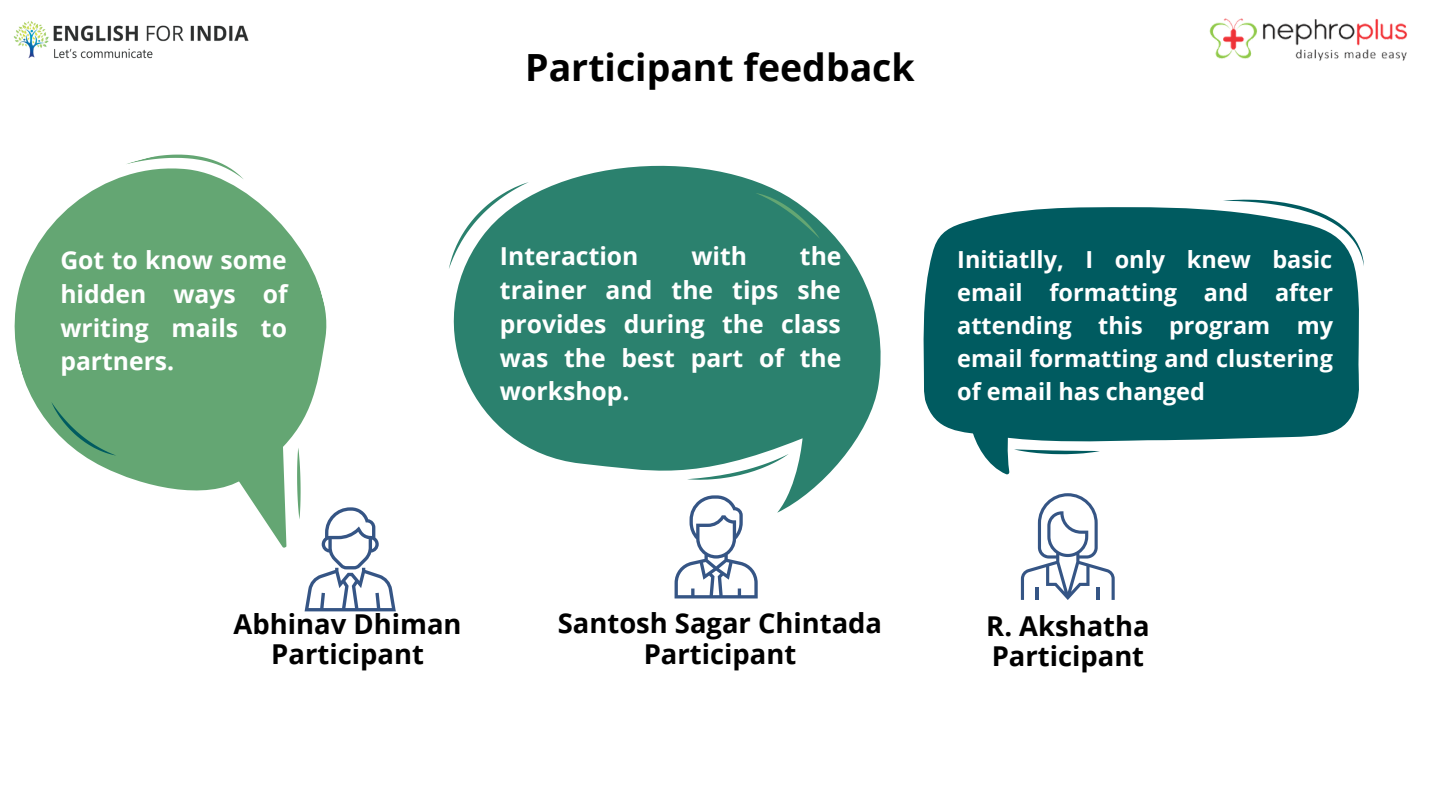
<style>
.page{position:relative;width:1440px;height:810px;background:#fff}
.page>*{position:absolute;margin:0;border:0;box-sizing:border-box;transform-origin:0 0}
.t1{font:700 37.5px "Open Sans";color:#000}
.t2{font:700 27.38px "Open Sans";color:#000}
.t3{font:700 24.75px/33.8px "Open Sans";color:#fff;text-align:justify}
.t4{font:700 23.5px/32.8px "Open Sans";color:#fff;text-align:justify}
</style>
<div class="page">
<svg style="left:14px;top:175px;width:313px;height:316px;fill:#64a673"></svg>
<svg style="left:126px;top:154px;width:118px;height:54px"></svg>
<svg style="left:51px;top:389px;width:65px;height:79px"></svg>
<svg style="left:675px;top:513px;width:83px;height:85px"></svg>
<svg style="left:453px;top:166px;width:428px;height:347px;fill:#2b816e"></svg>
<svg style="left:687px;top:454px;width:102px;height:26px"></svg>
<svg style="left:449px;top:182px;width:80px;height:87px"></svg>
<svg style="left:755px;top:193px;width:65px;height:46px"></svg>
<svg style="left:1021px;top:493px;width:94px;height:107px"></svg>
<svg style="left:204px;top:408px;width:192px;height:203px"></svg>
<div style="left:924px;top:207px;width:435px;height:235px;background:#005b60"></div>
<svg style="left:970px;top:413px;width:130px;height:61px"></svg>
<svg style="left:1223px;top:200px;width:141px;height:66px"></svg>
<img style="left:13px;top:21px;width:236px;height:38px">
<img style="left:1209px;top:18px;width:199px;height:43px">
<p class="t1" style="left:525px;top:41px;width:391px">Participant feedback</p>
<p class="t3" style="left:500px;top:239px;width:343px;text-indent:300px">the trainer and the tips she provides during the class was the best part of the workshop.</p>
<p class="t3" style="left:500px;top:239px;width:140px">Interaction</p>
<p class="t3" style="left:691px;top:239px;width:57px">with</p>
<p class="t3" style="left:60px;top:243px;width:229px">Got to know some hidden ways of writing mails to partners.</p>
<p class="t4" style="left:957px;top:243px;width:377px">Initiatlly, I only knew basic email formatting and after attending this program my email formatting and clustering of email has changed</p>
<p class="t2" style="left:234px;top:605px;width:230px">Abhinav Dhiman</p>
<p class="t2" style="left:271px;top:635px;width:154px">Participant</p>
<p class="t2" style="left:558px;top:604px;width:326px">Santosh Sagar Chintada</p>
<p class="t2" style="left:644px;top:635px;width:154px">Participant</p>
<p class="t2" style="left:986px;top:606px;width:165px">R. Akshatha</p>
<p class="t2" style="left:992px;top:637px;width:154px">Participant</p>
</div>
